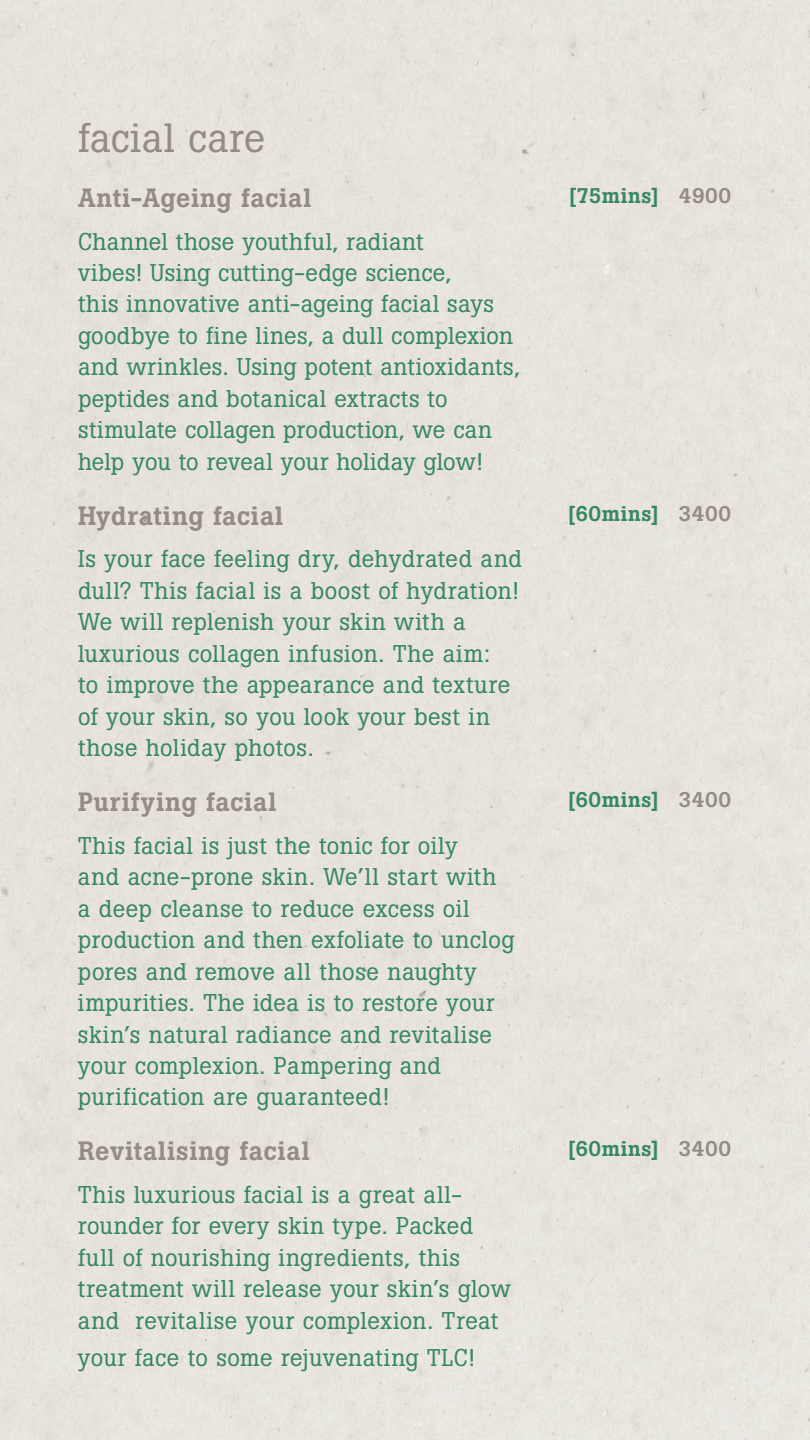
<style>
.page{position:relative;width:810px;height:1440px;background:#e7e3dc}
.page>*{position:absolute;margin:0;border:0;box-sizing:border-box;transform-origin:0 0}
.t1{font:40.5px "Boton";letter-spacing:.015em;color:#948b85}
.t2{font:500 26.25px "Boton";letter-spacing:.03em;color:#948b85}
.t3{font:24px/31.5px "Boton";letter-spacing:.02em;color:#36885f}
.t4{font:500 21px "Boton";letter-spacing:.03em;color:#36885f}
.s1{color:#948b85}
</style>
<div class="page">
<h1 class="t1" style="left:78px;top:113px;width:189px">facial care</h1>
<p class="t2" style="left:78px;top:182px;width:235px">Anti-Ageing facial</p>
<p class="t3" style="left:78px;top:225px;width:444px">Channel those youthful, radiant<br>vibes! Using cutting-edge science,<br>this innovative anti-ageing facial says goodbye to fine lines, a dull complexion and wrinkles. Using potent antioxidants, peptides and botanical extracts to stimulate collagen production, we can help you to reveal your holiday glow!</p>
<p class="t2" style="left:78px;top:500px;width:207px">Hydrating facial</p>
<p class="t3" style="left:78px;top:543px;width:445px">Is your face feeling dry, dehydrated and dull? This facial is a boost of hydration!<br>We will replenish your skin with a luxurious collagen infusion. The aim:<br>to improve the appearance and texture of your skin, so you look your best in those holiday photos.</p>
<p class="t2" style="left:78px;top:786px;width:200px">Purifying facial</p>
<p class="t3" style="left:78px;top:829px;width:438px">This facial is just the tonic for oily<br>and acne-prone skin. We’ll start with a deep cleanse to reduce excess oil production and then exfoliate to unclog pores and remove all those naughty impurities. The idea is to restore your skin’s natural radiance and revitalise your complexion. Pampering and purification are guaranteed!</p>
<p class="t2" style="left:78px;top:1135px;width:233px">Revitalising facial</p>
<p class="t3" style="left:78px;top:1179px;width:434px">This luxurious facial is a great all&shy;rounder for every skin type. Packed full of nourishing ingredients, this treatment will release your skin’s glow and revitalise your complexion. Treat</p>
<p class="t3" style="left:78px;top:1342px;width:398px">your face to some rejuvenating TLC!</p>
<p class="t4" style="left:569px;top:183px;width:164px">[75mins] <span class="s1">4900</span></p>
<p class="t4" style="left:568px;top:501px;width:165px">[60mins] <span class="s1">3400</span></p>
<p class="t4" style="left:568px;top:787px;width:165px">[60mins] <span class="s1">3400</span></p>
<p class="t4" style="left:568px;top:1137px;width:165px">[60mins] <span class="s1">3400</span></p>
</div>
